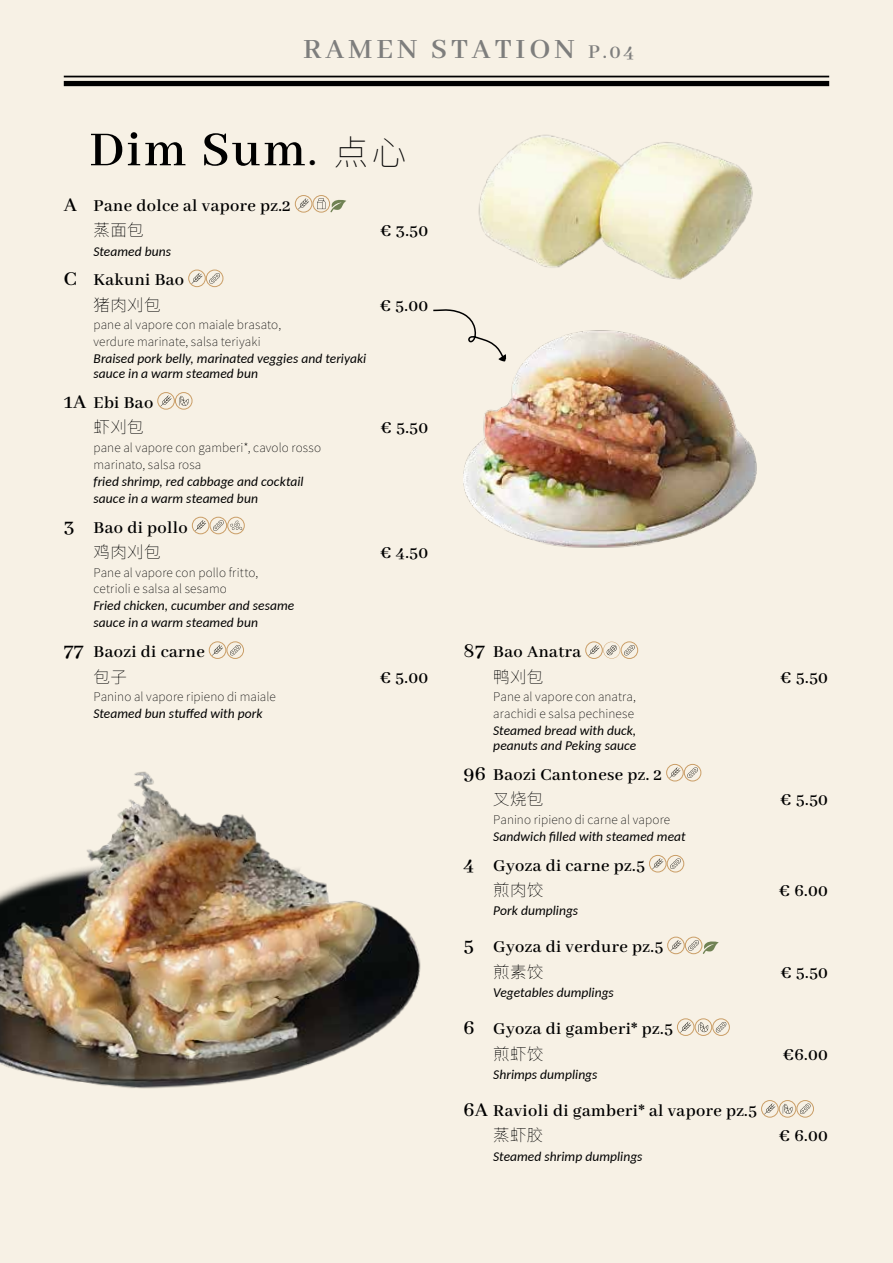
<style>
.page{position:relative;width:893px;height:1263px;background:#f7f1e5}
.page>*{position:absolute;margin:0;border:0;box-sizing:border-box;transform-origin:0 0}
.t1{font:600 52.5px "Abhaya Libre";letter-spacing:.04em;color:#000}
.t2{font:600 30px "Abhaya Libre";letter-spacing:.13em;color:#7e7e7d}
.t3{font:600 18px "Abhaya Libre";letter-spacing:.02em;color:#000}
.t4{font:100 16.5px "Noto Sans SC";letter-spacing:.02em;color:#000}
.t5{font:italic 13.5px/15px "Carlito";letter-spacing:.005em;color:#000}
.t6{font:100 12px/16.5px "Noto Sans SC";letter-spacing:.01em;color:#000}
.s1{font-size:21px}
.s2{font-size:43.5px}
.s3{font-family:"Noto Sans SC";font-weight:100;font-size:34.5px}
</style>
<div class="page">
<div style="left:295px;top:195px;width:17px;height:17px;border:1px solid #ca9e67;border-radius:50%"></div>
<svg style="left:298px;top:198px;width:11px;height:11px"></svg>
<div style="left:313px;top:195px;width:17px;height:17px;border:1px solid #ca9e67;border-radius:50%"></div>
<svg style="left:317px;top:199px;width:29px;height:13px"></svg>
<div style="left:188px;top:270px;width:17px;height:17px;border:1px solid #ca9e67;border-radius:50%"></div>
<svg style="left:191px;top:273px;width:11px;height:11px"></svg>
<div style="left:206px;top:270px;width:17px;height:17px;border:1px solid #ca9e67;border-radius:50%"></div>
<svg style="left:209px;top:273px;width:11px;height:11px"></svg>
<div style="left:158px;top:392px;width:17px;height:17px;border:1px solid #ca9e67;border-radius:50%"></div>
<svg style="left:161px;top:395px;width:11px;height:11px"></svg>
<div style="left:175px;top:392px;width:17px;height:17px;border:1px solid #ca9e67;border-radius:50%"></div>
<svg style="left:179px;top:396px;width:10px;height:10px"></svg>
<div style="left:192px;top:517px;width:17px;height:17px;border:1px solid #ca9e67;border-radius:50%"></div>
<svg style="left:195px;top:520px;width:11px;height:11px"></svg>
<div style="left:210px;top:517px;width:17px;height:17px;border:1px solid #ca9e67;border-radius:50%"></div>
<svg style="left:213px;top:520px;width:11px;height:11px"></svg>
<div style="left:227px;top:517px;width:17px;height:17px;border:1px solid #ca9e67;border-radius:50%"></div>
<svg style="left:230px;top:521px;width:12px;height:9px"></svg>
<div style="left:209px;top:642px;width:17px;height:17px;border:1px solid #ca9e67;border-radius:50%"></div>
<svg style="left:212px;top:645px;width:11px;height:11px"></svg>
<div style="left:227px;top:642px;width:17px;height:17px;border:1px solid #ca9e67;border-radius:50%"></div>
<svg style="left:230px;top:645px;width:10px;height:10px"></svg>
<div style="left:585px;top:642px;width:17px;height:17px;border:1px solid #ca9e67;border-radius:50%"></div>
<div style="left:621px;top:642px;width:17px;height:17px;border:1px solid #ca9e67;border-radius:50%"></div>
<svg style="left:588px;top:642px;width:47px;height:17px"></svg>
<div style="left:666px;top:764px;width:17px;height:17px;border:1px solid #ca9e67;border-radius:50%"></div>
<svg style="left:669px;top:767px;width:11px;height:11px"></svg>
<div style="left:684px;top:764px;width:17px;height:17px;border:1px solid #ca9e67;border-radius:50%"></div>
<svg style="left:687px;top:767px;width:11px;height:11px"></svg>
<div style="left:649px;top:855px;width:17px;height:17px;border:1px solid #ca9e67;border-radius:50%"></div>
<svg style="left:652px;top:858px;width:11px;height:11px"></svg>
<div style="left:667px;top:855px;width:17px;height:17px;border:1px solid #ca9e67;border-radius:50%"></div>
<svg style="left:670px;top:858px;width:11px;height:11px"></svg>
<div style="left:667px;top:937px;width:17px;height:17px;border:1px solid #ca9e67;border-radius:50%"></div>
<svg style="left:670px;top:940px;width:11px;height:11px"></svg>
<div style="left:685px;top:937px;width:17px;height:17px;border:1px solid #ca9e67;border-radius:50%"></div>
<svg style="left:688px;top:940px;width:31px;height:14px"></svg>
<div style="left:677px;top:1019px;width:17px;height:17px;border:1px solid #ca9e67;border-radius:50%"></div>
<svg style="left:680px;top:1022px;width:11px;height:11px"></svg>
<div style="left:695px;top:1019px;width:17px;height:17px;border:1px solid #ca9e67;border-radius:50%"></div>
<svg style="left:699px;top:1022px;width:9px;height:10px"></svg>
<div style="left:713px;top:1019px;width:17px;height:17px;border:1px solid #ca9e67;border-radius:50%"></div>
<svg style="left:716px;top:1022px;width:10px;height:10px"></svg>
<div style="left:761px;top:1100px;width:17px;height:17px;border:1px solid #ca9e67;border-radius:50%"></div>
<svg style="left:764px;top:1103px;width:11px;height:11px"></svg>
<div style="left:779px;top:1100px;width:17px;height:17px;border:1px solid #ca9e67;border-radius:50%"></div>
<svg style="left:783px;top:1104px;width:9px;height:10px"></svg>
<div style="left:797px;top:1100px;width:17px;height:17px;border:1px solid #ca9e67;border-radius:50%"></div>
<svg style="left:800px;top:1104px;width:10px;height:10px"></svg>
<hr style="left:64px;top:76px;width:765px;height:1px;background:#000">
<div style="left:64px;top:81px;width:765px;height:5px;background:#000"></div>
<img style="left:463px;top:330px;width:294px;height:218px">
<img style="left:478px;top:134px;width:275px;height:146px">
<img style="left:0;top:771px;width:421px;height:318px">
<svg style="left:433px;top:309px;width:73px;height:53px"></svg>
<h2 class="t2" style="left:303px;top:32px;width:333px">RAMEN STATION <span class="s1">P.04</span></h2>
<h1 class="t1" style="left:89px;top:120px;width:319px">Dim Sum<span class="s2">.</span> <span class="s3">点心</span></h1>
<h3 class="t3" style="left:64px;top:195px;width:229px"><span class="s1">A</span> Pane dolce al vapore pz.2</h3>
<p class="t4" style="left:94px;top:221px;width:52px">蒸面包</p>
<h3 class="t3" style="left:381px;top:221px;width:49px">€ 3.50</h3>
<p class="t5" style="left:94px;top:243px;width:79px">Steamed buns</p>
<h3 class="t3" style="left:64px;top:270px;width:122px"><span class="s1">C</span> Kakuni Bao</h3>
<p class="t4" style="left:94px;top:295px;width:68px">猪肉刈包</p>
<h3 class="t3" style="left:380px;top:295px;width:50px">€ 5.00</h3>
<p class="t6" style="left:94px;top:317px;width:189px">pane al vapore con maiale brasato, verdure marinate, salsa teriyaki</p>
<p class="t5" style="left:94px;top:350px;width:274px">Braised pork belly, marinated veggies and teriyaki sauce in a warm steamed bun</p>
<h3 class="t3" style="left:64px;top:392px;width:91px"><span class="s1">1A</span> Ebi Bao</h3>
<p class="t4" style="left:94px;top:418px;width:52px">虾刈包</p>
<h3 class="t3" style="left:381px;top:418px;width:49px">€ 5.50</h3>
<p class="t6" style="left:94px;top:440px;width:229px">pane al vapore con gamberi*, cavolo rosso marinato, salsa rosa</p>
<p class="t5" style="left:94px;top:472px;width:212px;line-height:17.1px">fried shrimp, red cabbage and cocktail sauce in a warm steamed bun</p>
<h3 class="t3" style="left:64px;top:517px;width:126px"><span class="s1">3</span> Bao di pollo</h3>
<p class="t4" style="left:94px;top:543px;width:68px">鸡肉刈包</p>
<h3 class="t3" style="left:381px;top:543px;width:49px">€ 4.50</h3>
<p class="t6" style="left:94px;top:564px;width:166px">Pane al vapore con pollo fritto, cetrioli e salsa al sesamo</p>
<p class="t5" style="left:94px;top:597px;width:202px;line-height:17.1px">Fried chicken, cucumber and sesame sauce in a warm steamed bun</p>
<h3 class="t3" style="left:64px;top:642px;width:143px"><span class="s1">77</span> Baozi di carne</h3>
<p class="t4" style="left:94px;top:667px;width:35px">包子</p>
<h3 class="t3" style="left:380px;top:667px;width:50px">€ 5.00</h3>
<p class="t6" style="left:94px;top:689px;width:184px">Panino al vapore ripieno di maiale</p>
<p class="t5" style="left:94px;top:706px;width:171px">Steamed bun stuffed with pork</p>
<h3 class="t3" style="left:463px;top:642px;width:119px"><span class="s1">87</span> Bao Anatra</h3>
<p class="t4" style="left:493px;top:667px;width:52px">鸭刈包</p>
<h3 class="t3" style="left:781px;top:667px;width:49px">€ 5.50</h3>
<p class="t6" style="left:493px;top:689px;width:144px">Pane al vapore con anatra, arachidi e salsa pechinese</p>
<p class="t5" style="left:493px;top:722px;width:145px">Steamed bread with duck, peanuts and Peking sauce</p>
<h3 class="t3" style="left:463px;top:764px;width:200px"><span class="s1">96</span> Baozi Cantonese pz. 2</h3>
<p class="t4" style="left:493px;top:790px;width:52px">叉烧包</p>
<h3 class="t3" style="left:781px;top:790px;width:49px">€ 5.50</h3>
<p class="t6" style="left:493px;top:811px;width:178px">Panino ripieno di carne al vapore</p>
<p class="t5" style="left:493px;top:828px;width:194px">Sandwich filled with steamed meat</p>
<h3 class="t3" style="left:463px;top:855px;width:183px"><span class="s1">4</span> Gyoza di carne pz.5</h3>
<p class="t4" style="left:493px;top:881px;width:52px">煎肉饺</p>
<h3 class="t3" style="left:779px;top:881px;width:50px">€ 6.00</h3>
<p class="t5" style="left:493px;top:903px;width:86px">Pork dumplings</p>
<h3 class="t3" style="left:463px;top:937px;width:201px"><span class="s1">5</span> Gyoza di verdure pz.5</h3>
<p class="t4" style="left:493px;top:962px;width:52px">煎素饺</p>
<h3 class="t3" style="left:781px;top:962px;width:49px">€ 5.50</h3>
<p class="t5" style="left:493px;top:984px;width:122px">Vegetables dumplings</p>
<h3 class="t3" style="left:463px;top:1019px;width:211px"><span class="s1">6</span> Gyoza di gamberi* pz.5</h3>
<p class="t4" style="left:493px;top:1044px;width:52px">煎虾饺</p>
<h3 class="t3" style="left:783px;top:1044px;width:46px">€6.00</h3>
<p class="t5" style="left:493px;top:1066px;width:106px">Shrimps dumplings</p>
<h3 class="t3" style="left:463px;top:1100px;width:295px"><span class="s1">6A</span> Ravioli di gamberi* al vapore pz.5</h3>
<p class="t4" style="left:493px;top:1126px;width:52px">蒸虾胶</p>
<h3 class="t3" style="left:779px;top:1126px;width:50px">€ 6.00</h3>
<p class="t5" style="left:493px;top:1148px;width:151px">Steamed shrimp dumplings</p>
</div>
